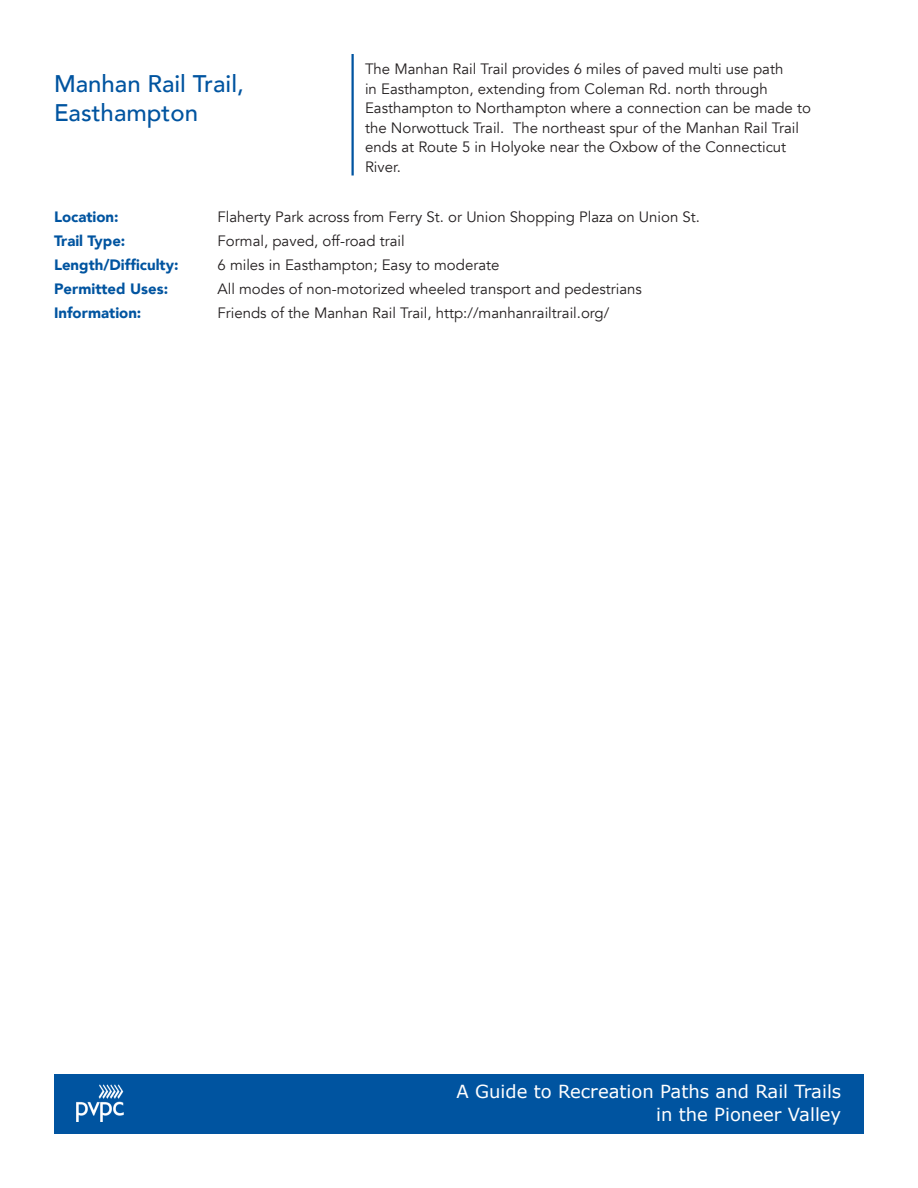
<style>
.page{position:relative;width:918px;height:1188px;background:#fff}
.page>*{position:absolute;margin:0;border:0;box-sizing:border-box;transform-origin:0 0}
.t1{font:500 24px/28.8px "Avenir";color:#0054a0}
.t2{font:18px/22.5px "Verdana";color:#fff;text-align:right}
.t3{font:15px/19.5px "Avenir";color:#231f20}
.t4{font:900 15px "Avenir";color:#0054a0}
</style>
<div class="page">
<div style="left:54px;top:1075px;width:810px;height:59px;background:#0054a0"></div>
<img style="left:77px;top:1084px;width:47px;height:37px">
<hr style="left:351px;top:54px;width:3px;height:122px;background:#0054a0">
<p class="t1" style="left:54px;top:68px;width:191px">Manhan Rail Trail,<br>Easthampton</p>
<p class="t3" style="left:365px;top:60px;width:447px">The Manhan Rail Trail provides 6 miles of paved multi use path<br>in Easthampton, extending from Coleman Rd. north through Easthampton to Northampton where a connection can be made to the Norwottuck Trail. The northeast spur of the Manhan Rail Trail ends at Route 5 in Holyoke near the Oxbow of the Connecticut River.</p>
<p class="t4" style="left:54px;top:204px;width:66px">Location:</p>
<p class="t3" style="left:218px;top:207px;width:484px">Flaherty Park across from Ferry St. or Union Shopping Plaza on Union St.</p>
<p class="t4" style="left:54px;top:228px;width:73px">Trail Type:</p>
<p class="t3" style="left:218px;top:231px;width:189px">Formal, paved, off-road trail</p>
<p class="t4" style="left:54px;top:252px;width:126px">Length/Difficulty:</p>
<p class="t3" style="left:218px;top:255px;width:283px">6 miles in Easthampton; Easy to moderate</p>
<p class="t4" style="left:54px;top:276px;width:116px">Permitted Uses:</p>
<p class="t3" style="left:218px;top:279px;width:426px">All modes of non-motorized wheeled transport and pedestrians</p>
<p class="t4" style="left:54px;top:300px;width:89px">Information:</p>
<p class="t3" style="left:218px;top:303px;width:393px">Friends of the Manhan Rail Trail, http://manhanrailtrail.org/</p>
<p class="t2" style="left:457px;top:1081px;width:386px">A Guide to Recreation Paths and Rail Trails in the Pioneer Valley</p>
</div>
